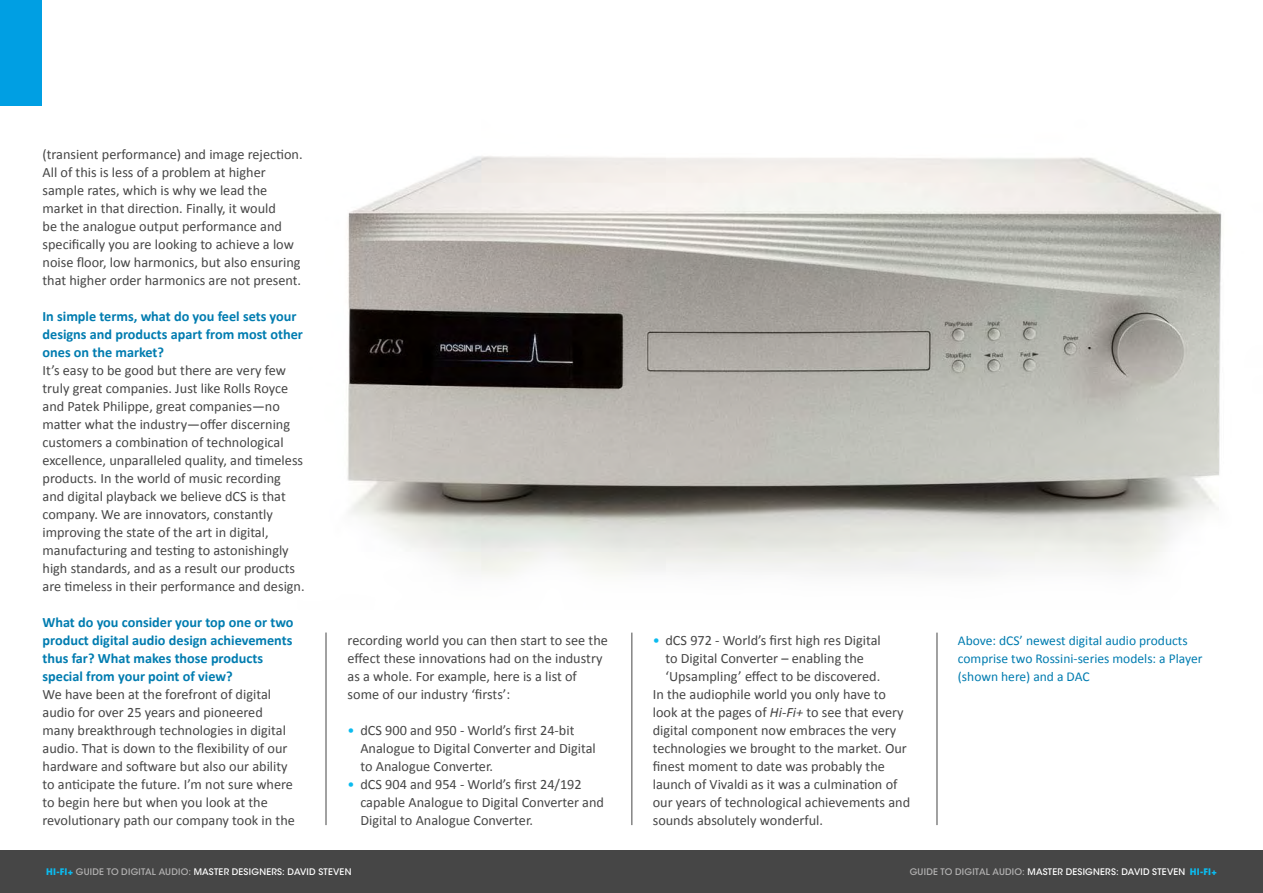
<style>
.page{position:relative;width:1263px;height:893px;background:#fff}
.page>*{position:absolute;margin:0;border:0;box-sizing:border-box;transform-origin:0 0}
.t1{font:14.25px/18px "Calibri";color:#464646}
.t2{font:700 14.25px/18px "Calibri";color:#007cb0}
.t3{font:13.5px/18px "Calibri";color:#007cb0}
.t4{font:500 9px "ITC Avant Garde Std";letter-spacing:.025em;color:#fff}
.s1{color:#0bbbef}
.s2{font-style:italic}
.s3{font-weight:700;color:#0bbbef}
.s4{color:#b3b2b2}
</style>
<div class="page">
<div style="left:0;top:850px;width:631px;height:43px;background:#464646"></div>
<div style="left:631px;top:850px;width:632px;height:43px;background:#464646"></div>
<div style="left:0;top:0;width:42px;height:105px;background:#009fe3"></div>
<img style="left:347px;top:156px;width:875px;height:419px">
<hr style="left:326px;top:632px;width:1px;height:193px;background:#464646">
<hr style="left:936px;top:633px;width:1px;height:192px;background:#464646">
<hr style="left:631px;top:633px;width:1px;height:192px;background:#464646">
<p class="t1" style="left:43px;top:145px;width:262px">(transient performance) and image rejection.<br>All of this is less of a problem at higher sample rates, which is why we lead the market in that direction. Finally, it would<br>be the analogue output performance and specifically you are looking to achieve a low noise floor, low harmonics, but also ensuring that higher order harmonics are not present.</p>
<p class="t2" style="left:43px;top:307px;width:262px">In simple terms, what do you feel sets your designs and products apart from most other ones on the market?</p>
<p class="t1" style="left:43px;top:361px;width:264px">It’s easy to be good but there are very few truly great companies. Just like Rolls Royce and Patek Philippe, great companies—no matter what the industry—offer discerning customers a combination of technological excellence, unparalleled quality, and timeless products. In the world of music recording and digital playback we believe dCS is that company. We are innovators, constantly improving the state of the art in digital, manufacturing and testing to astonishingly high standards, and as a result our products are timeless in their performance and design.</p>
<p class="t2" style="left:43px;top:613px;width:253px">What do you consider your top one or two product digital audio design achievements thus far? What makes those products special from your point of view?</p>
<p class="t1" style="left:43px;top:685px;width:254px">We have been at the forefront of digital audio for over 25 years and pioneered many breakthrough technologies in digital audio. That is down to the flexibility of our hardware and software but also our ability to anticipate the future. I’m not sure where to begin here but when you look at the revolutionary path our company took in the</p>
<p class="t1" style="left:348px;top:631px;width:262px">recording world you can then start to see the effect these innovations had on the industry as a whole. For example, here is a list of some of our industry ‘firsts’:</p>
<p class="t1" style="left:360px;top:721px;width:237px;text-indent:-13px"><span class="s1">•</span> dCS 900 and 950 - World’s first 24-bit<br>Analogue to Digital Converter and Digital to Analogue Converter.</p>
<p class="t1" style="left:360px;top:775px;width:245px;text-indent:-13px"><span class="s1">•</span> dCS 904 and 954 - World’s first 24/192 capable Analogue to Digital Converter and<br>Digital to Analogue Converter.</p>
<p class="t1" style="left:653px;top:631px;width:230px"><span class="s1">•</span> dCS 972 - World’s first high res Digital</p>
<p class="t1" style="left:665px;top:649px;width:200px">to Digital Converter – enabling the</p>
<p class="t1" style="left:665px;top:667px;width:216px">‘Upsampling’ effect to be discovered.</p>
<p class="t1" style="left:653px;top:685px;width:235px">In the audiophile world you only have to</p>
<p class="t1" style="left:653px;top:703px;width:252px">look at the pages of <span class="s2">Hi-Fi+</span> to see that every</p>
<p class="t1" style="left:653px;top:721px;width:245px">digital component now embraces the very</p>
<p class="t1" style="left:653px;top:739px;width:256px">technologies we brought to the market. Our</p>
<p class="t1" style="left:653px;top:757px;width:234px">finest moment to date was probably the</p>
<p class="t1" style="left:653px;top:775px;width:246px">launch of Vivaldi as it was a culmination of</p>
<p class="t1" style="left:653px;top:793px;width:259px">our years of technological achievements and</p>
<p class="t1" style="left:653px;top:811px;width:172px">sounds absolutely wonderful.</p>
<p class="t3" style="left:958px;top:632px;width:246px">Above: dCS’ newest digital audio products comprise two Rossini-series models: a Player (shown here) and a DAC</p>
<p class="t4" style="left:46px;top:866px;width:307px"><span class="s3">HI-FI+</span> <span class="s4">GUIDE TO DIGITAL AUDIO:</span> MASTER DESIGNERS: DAVID STEVEN</p>
<p class="t4" style="left:910px;top:866px;width:309px"><span class="s4">GUIDE TO DIGITAL AUDIO:</span> MASTER DESIGNERS: DAVID STEVEN <span class="s3">HI-FI+</span></p>
</div>
